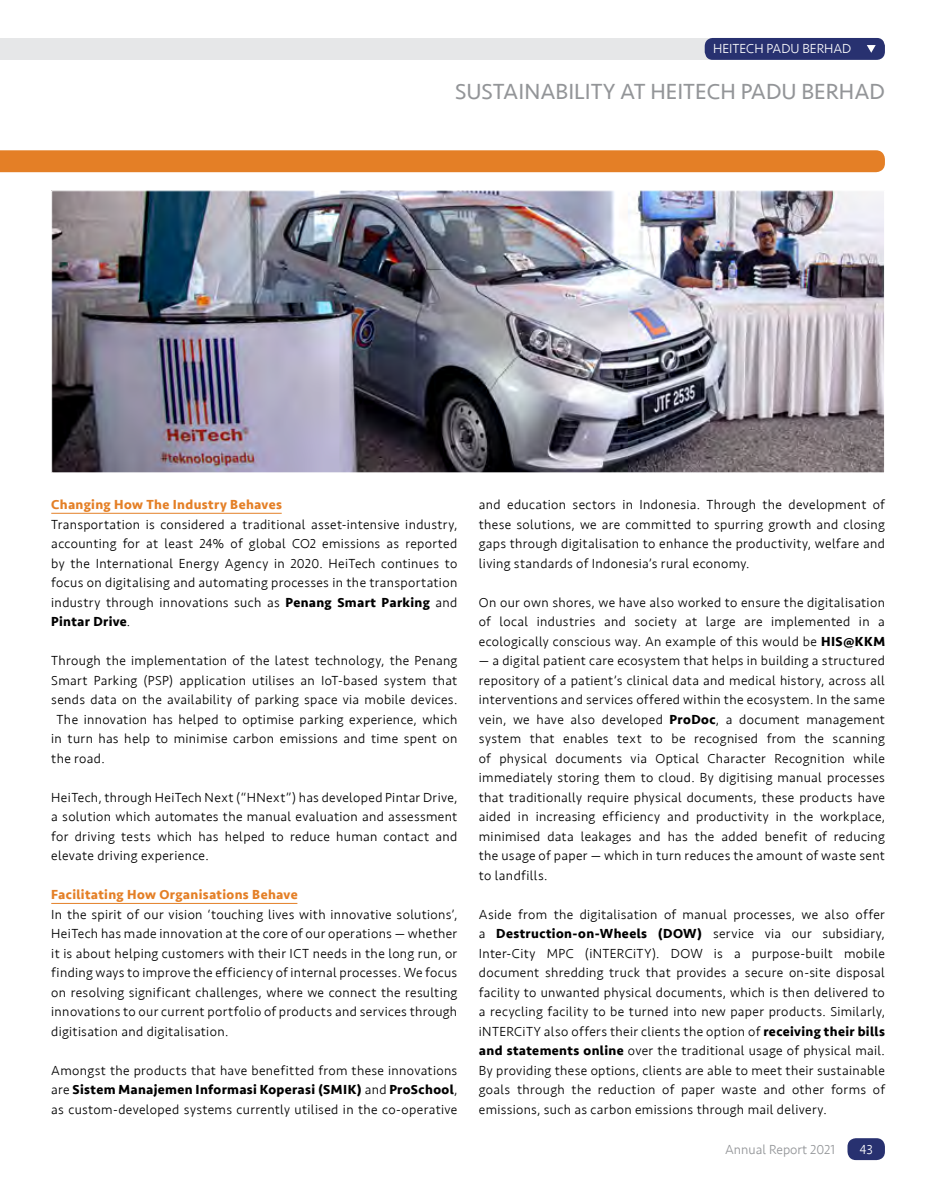
<style>
.page{position:relative;width:936px;height:1191px;background:#fff}
.page>*{position:absolute;margin:0;border:0;box-sizing:border-box;transform-origin:0 0}
.t1{font:22.5px "Seravek";color:#939598}
.t2{font:300 13.5px/19.5px "Seravek";letter-spacing:.025em;color:#000;text-align:justify}
.t3{font:700 13.5px "Seravek";letter-spacing:.025em;color:#e47f26}
.t4{font:300 13.5px "Seravek";color:#fff}
.t5{font:300 13.5px "Seravek";color:#939598}
.s1{font-weight:700}
</style>
<div class="page">
<div style="left:0;top:38px;width:875px;height:21px;background:#e6e7e8"></div>
<div style="left:704px;top:38px;width:180px;height:22px;background:#283170;border-radius:8px"></div>
<svg style="left:867px;top:45px;width:8px;height:8px"></svg>
<div style="left:847px;top:1138px;width:37px;height:22px;background:#283170;border-radius:9px"></div>
<div style="left:0;top:150px;width:884px;height:22px;background:#e47f26"></div>
<hr style="left:51px;top:513px;width:231px;height:1px;background:#e48027">
<hr style="left:51px;top:903px;width:246px;height:1px;background:#e48027">
<img style="left:53px;top:192px;width:829px;height:279px">
<p class="t4" style="left:713px;top:41px;width:140px">HEITECH PADU BERHAD</p>
<h1 class="t1" style="left:455px;top:74px;width:431px">SUSTAINABILITY AT HEITECH PADU BERHAD</h1>
<p class="t3" style="left:51px;top:494px;width:232px">Changing How The Industry Behaves</p>
<p class="t2" style="left:51px;top:515px;width:407px">Transportation is considered a traditional asset-intensive industry, accounting for at least 24% of global CO2 emissions as reported by the International Energy Agency in 2020. HeiTech continues to focus on digitalising and automating processes in the transportation industry through innovations such as <span class="s1">Penang Smart Parking</span> and <span class="s1">Pintar Drive</span>.</p>
<p class="t2" style="left:51px;top:651px;width:407px">Through the implementation of the latest technology, the Penang</p>
<p class="t2" style="left:51px;top:671px;width:407px">Smart Parking (PSP) application utilises an IoT-based system that</p>
<p class="t2" style="left:51px;top:690px;width:407px">sends data on the availability of parking space via mobile devices.</p>
<p class="t2" style="left:57px;top:710px;width:402px">The innovation has helped to optimise parking experience, which</p>
<p class="t2" style="left:51px;top:729px;width:407px">in turn has help to minimise carbon emissions and time spent on</p>
<p class="t2" style="left:51px;top:749px;width:55px">the road.</p>
<p class="t2" style="left:51px;top:788px;width:407px">HeiTech, through HeiTech Next (“HNext”) has developed Pintar Drive, a solution which automates the manual evaluation and assessment for driving tests which has helped to reduce human contact and elevate driving experience.</p>
<p class="t3" style="left:51px;top:884px;width:248px">Facilitating How Organisations Behave</p>
<p class="t2" style="left:51px;top:905px;width:407px">In the spirit of our vision ‘touching lives with innovative solutions’, HeiTech has made innovation at the core of our operations — whether it is about helping customers with their ICT needs in the long run, or finding ways to improve the efficiency of internal processes. We focus on resolving significant challenges, where we connect the resulting innovations to our current portfolio of products and services through digitisation and digitalisation.</p>
<p class="t2" style="left:51px;top:1061px;width:407px">Amongst the products that have benefitted from these innovations are <span class="s1">Sistem Manajemen Informasi Koperasi (SMIK)</span> and <span class="s1">ProSchool</span>, as custom-developed systems currently utilised in the co-operative</p>
<p class="t2" style="left:479px;top:495px;width:407px">and education sectors in Indonesia. Through the development of these solutions, we are committed to spurring growth and closing gaps through digitalisation to enhance the productivity, welfare and living standards of Indonesia’s rural economy.</p>
<p class="t2" style="left:479px;top:593px;width:407px">On our own shores, we have also worked to ensure the digitalisation of local industries and society at large are implemented in a ecologically conscious way. An example of this would be <span class="s1">HIS@KKM</span></p>
<p class="t2" style="left:479px;top:651px;width:407px">— a digital patient care ecosystem that helps in building a structured repository of a patient’s clinical data and medical history, across all interventions and services offered within the ecosystem. In the same vein, we have also developed <span class="s1">ProDoc</span>, a document management system that enables text to be recognised from the scanning of physical documents via Optical Character Recognition while immediately storing them to cloud. By digitising manual processes that traditionally require physical documents, these products have aided in increasing efficiency and productivity in the workplace, minimised data leakages and has the added benefit of reducing the usage of paper — which in turn reduces the amount of waste sent to landfills.</p>
<p class="t2" style="left:479px;top:904px;width:407px">Aside from the digitalisation of manual processes, we also offer a <span class="s1">Destruction-on-Wheels (DOW)</span> service via our subsidiary, Inter-City MPC (iNTERCiTY). DOW is a purpose-built mobile document shredding truck that provides a secure on-site disposal facility to unwanted physical documents, which is then delivered to a recycling facility to be turned into new paper products. Similarly, iNTERCiTY also offers their clients the option of <span class="s1">receiving their bills and statements online</span> over the traditional usage of physical mail.<br>By providing these options, clients are able to meet their sustainable goals through the reduction of paper waste and other forms of emissions, such as carbon emissions through mail delivery.</p>
<p class="t5" style="left:725px;top:1141px;width:111px">Annual Report 2021</p>
<p class="t4" style="left:859px;top:1141px;width:15px">43</p>
</div>
